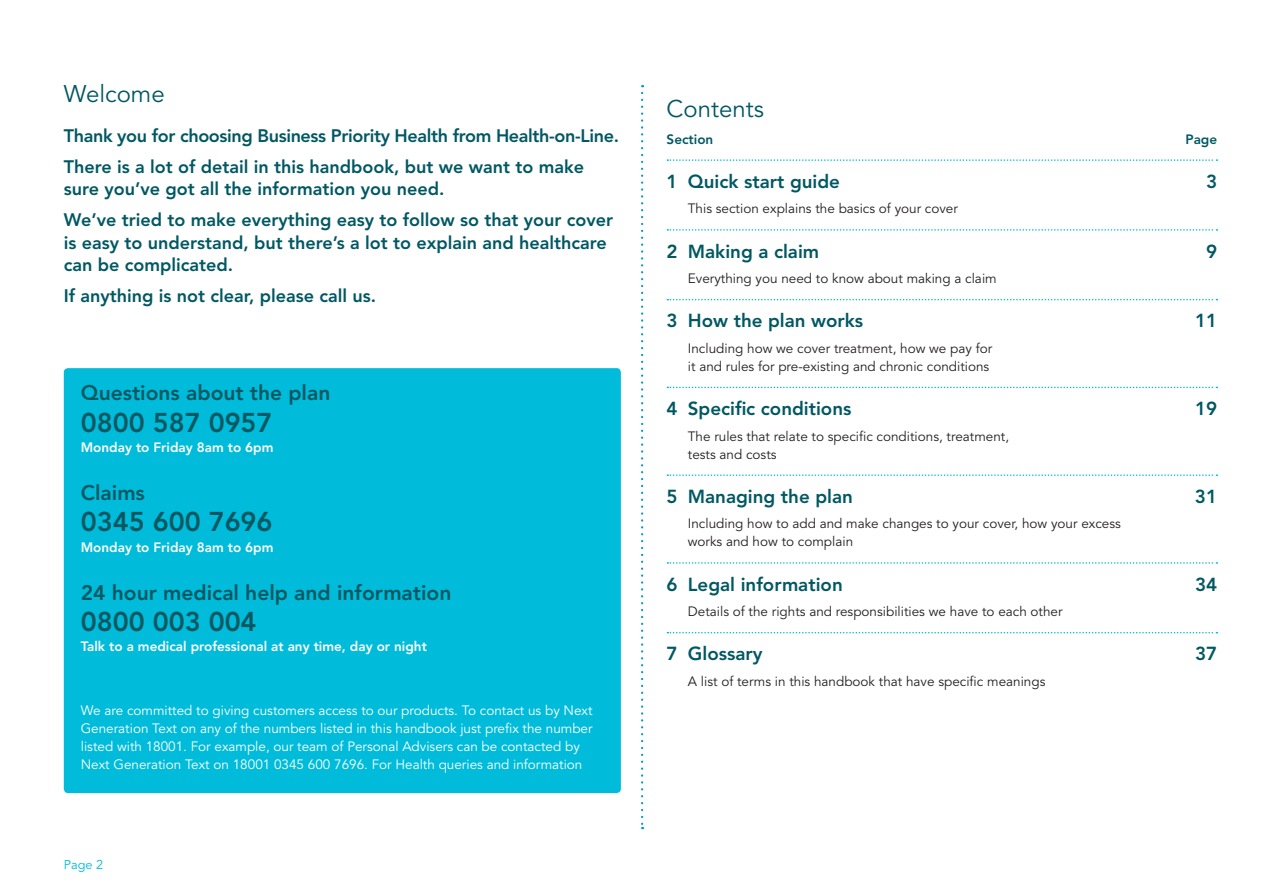
<style>
.page{position:relative;width:1263px;height:893px;background:#fff}
.page>*{position:absolute;margin:0;border:0;box-sizing:border-box;transform-origin:0 0}
.t1{font:800 27px "Avenir LT Std";color:#005862}
.t2{font:24px "Avenir LT Std";color:#005862}
.t3{font:800 21px "Avenir LT Std";color:#005862}
.t4{font:800 18.75px "Avenir LT Std";color:#005862}
.t5{font:800 18px/31px "Avenir LT Std";color:#005862}
.t6{font:800 18px/31px "Avenir LT Std";letter-spacing:-.02em;color:#005862}
.t7{font:13.5px/18px "Avenir LT Std";color:#231f20}
.t8{font:13.5px/18px "Avenir LT Std";color:#fff}
.t9{font:800 13.5px "Avenir LT Std";color:#fff}
.t10{font:800 13.5px "Avenir LT Std";color:#005862}
.t11{font:12.75px "Avenir LT Std";color:#00bcda}
</style>
<div class="page">
<svg style="left:667px;top:159px;width:550px;height:2px"></svg>
<svg style="left:667px;top:229px;width:550px;height:2px"></svg>
<svg style="left:667px;top:299px;width:550px;height:1px"></svg>
<svg style="left:667px;top:387px;width:550px;height:1px"></svg>
<svg style="left:667px;top:474px;width:550px;height:2px"></svg>
<svg style="left:667px;top:562px;width:550px;height:2px"></svg>
<svg style="left:667px;top:632px;width:550px;height:1px"></svg>
<div style="left:64px;top:368px;width:557px;height:425px;background:#00bcda;border-radius:4px"></div>
<svg style="left:641px;top:93px;width:2px;height:736px"></svg>
<h2 class="t2" style="left:64px;top:83px;width:102px">Welcome</h2>
<h3 class="t6" style="left:64px;top:121px;width:557px">Thank you for choosing Business Priority Health from Health-on-Line.<br>There is a lot of detail in this handbook, but we want to make</h3>
<h3 class="t5" style="left:64px;top:175px;width:551px">sure you’ve got all the information you need.<br>We’ve tried to make everything easy to follow so that your cover</h3>
<h3 class="t5" style="left:64px;top:232px;width:544px;line-height:22.5px">is easy to understand, but there’s a lot to explain and healthcare can be complicated.</h3>
<h3 class="t5" style="left:64px;top:282px;width:314px">If anything is not clear, please call us.</h3>
<h3 class="t3" style="left:81px;top:384px;width:251px">Questions about the plan</h3>
<h1 class="t1" style="left:81px;top:410px;width:193px">0800 587 0957</h1>
<p class="t9" style="left:81px;top:441px;width:194px">Monday to Friday 8am to 6pm</p>
<h3 class="t3" style="left:81px;top:483px;width:66px">Claims</h3>
<h1 class="t1" style="left:81px;top:510px;width:193px">0345 600 7696</h1>
<p class="t9" style="left:81px;top:541px;width:194px">Monday to Friday 8am to 6pm</p>
<h3 class="t3" style="left:81px;top:583px;width:372px">24 hour medical help and information</h3>
<h1 class="t1" style="left:81px;top:610px;width:177px">0800 003 004</h1>
<p class="t9" style="left:81px;top:641px;width:348px">Talk to a medical professional at any time, day or night</p>
<p class="t8" style="left:81px;top:702px;width:513px">We are committed to giving customers access to our products. To contact us by Next Generation Text on any of the numbers listed in this handbook just prefix the number listed with 18001. For example, our team of Personal Advisers can be contacted by Next Generation Text on 18001 0345 600 7696. For Health queries and information</p>
<p class="t11" style="left:64px;top:859px;width:41px">Page 2</p>
<h2 class="t2" style="left:667px;top:98px;width:99px">Contents</h2>
<p class="t10" style="left:667px;top:133px;width:48px">Section</p>
<p class="t10" style="left:1185px;top:133px;width:33px">Page</p>
<h3 class="t4" style="left:667px;top:173px;width:175px">1 Quick start guide</h3>
<h3 class="t4" style="left:1206px;top:173px;width:13px">3</h3>
<p class="t7" style="left:688px;top:201px;width:272px">This section explains the basics of your cover</p>
<h3 class="t4" style="left:667px;top:243px;width:154px">2 Making a claim</h3>
<h3 class="t4" style="left:1206px;top:243px;width:13px">9</h3>
<p class="t7" style="left:688px;top:270px;width:310px">Everything you need to know about making a claim</p>
<h3 class="t4" style="left:667px;top:313px;width:198px">3 How the plan works</h3>
<h3 class="t4" style="left:1195px;top:313px;width:24px">11</h3>
<p class="t7" style="left:688px;top:340px;width:306px">Including how we cover treatment, how we pay for it and rules for pre-existing and chronic conditions</p>
<h3 class="t4" style="left:667px;top:401px;width:186px">4 Specific conditions</h3>
<h3 class="t4" style="left:1195px;top:401px;width:24px">19</h3>
<p class="t7" style="left:688px;top:428px;width:323px">The rules that relate to specific conditions, treatment, tests and costs</p>
<h3 class="t4" style="left:667px;top:488px;width:188px">5 Managing the plan</h3>
<h3 class="t4" style="left:1195px;top:488px;width:24px">31</h3>
<p class="t7" style="left:688px;top:516px;width:434px">Including how to add and make changes to your cover, how your excess works and how to complain</p>
<h3 class="t4" style="left:667px;top:576px;width:178px">6 Legal information</h3>
<h3 class="t4" style="left:1195px;top:576px;width:24px">34</h3>
<p class="t7" style="left:688px;top:603px;width:376px">Details of the rights and responsibilities we have to each other</p>
<h3 class="t4" style="left:667px;top:646px;width:97px">7 Glossary</h3>
<h3 class="t4" style="left:1195px;top:646px;width:24px">37</h3>
<p class="t7" style="left:688px;top:673px;width:359px">A list of terms in this handbook that have specific meanings</p>
</div>
